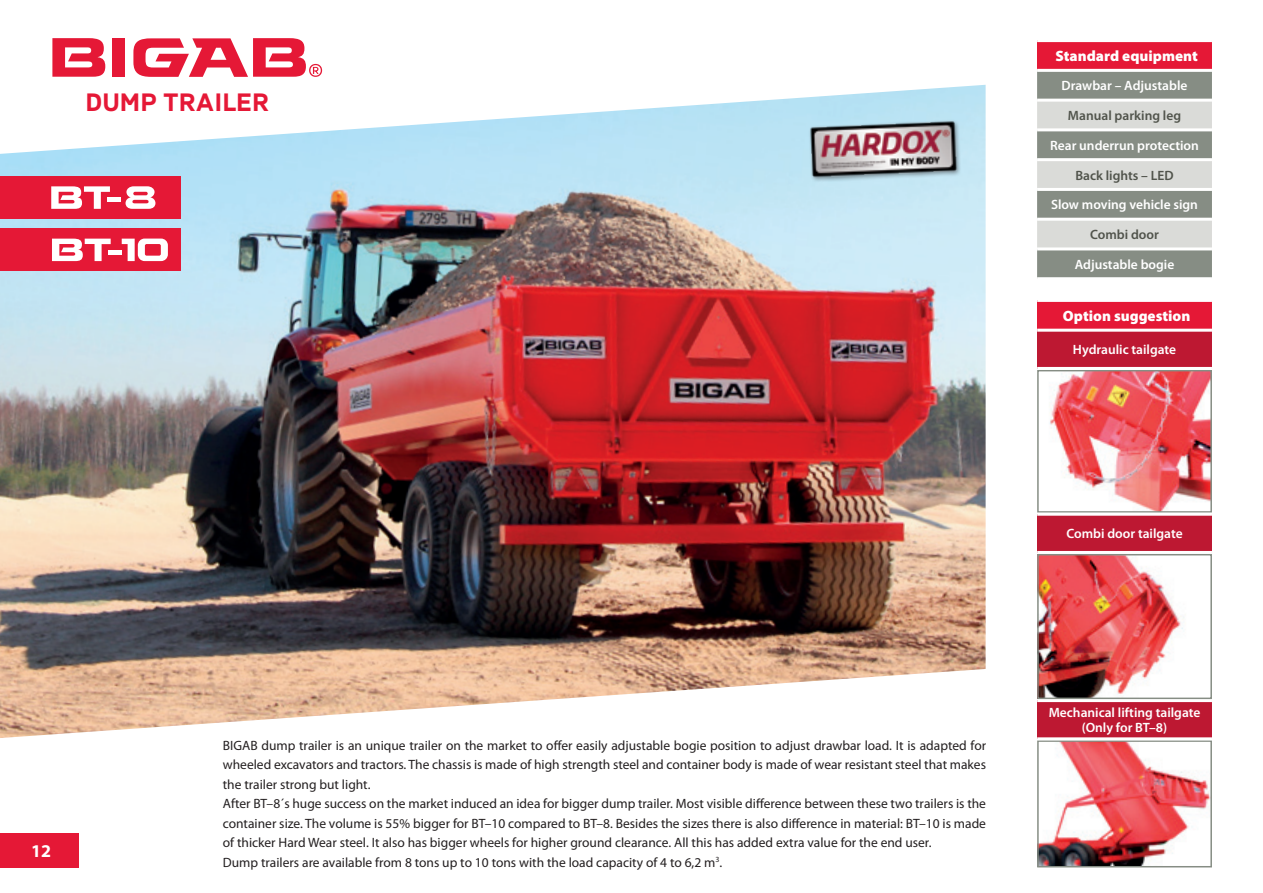
<style>
.page{position:relative;width:1263px;height:893px;background:#fff}
.page>*{position:absolute;margin:0;border:0;box-sizing:border-box;transform-origin:0 0}
.t1{font:700 27px "Accord Alternate W00 Xtra";color:#e51836}
.t2{font:700 18px "Myriad Pro";color:#fff}
.t3{font:900 15px "Myriad Pro";color:#fff}
.t4{font:13.5px/19.5px "Myriad Pro";color:#231f20}
.t5{font:600 13.5px/15px "Myriad Pro";color:#fff;text-align:center}
.t6{font:600 13.5px "Myriad Pro";color:#50534b}
</style>
<div class="page">
<img style="left:0;top:85px;width:986px;height:653px">
<div style="left:0;top:833px;width:79px;height:35px;background:#e51836"></div>
<div style="left:112px;top:38px;width:13px;height:39px;background:#e51836"></div>
<svg style="left:52px;top:38px;width:53px;height:39px"></svg>
<svg style="left:133px;top:38px;width:189px;height:39px"></svg>
<img style="left:798px;top:118px;width:166px;height:64px">
<img style="left:1049px;top:373px;width:160px;height:137px">
<div style="left:1037px;top:370px;width:175px;height:143px;border:2px solid #868d84"></div>
<div style="left:1037px;top:300px;width:175px;height:30px;background:#e51836"></div>
<div style="left:1037px;top:330px;width:175px;height:38px;background:#bd1832"></div>
<hr style="left:1037px;top:299px;width:175px;height:3px;background:#fff">
<hr style="left:1037px;top:329px;width:175px;height:3px;background:#fff">
<hr style="left:1037px;top:367px;width:175px;height:3px;background:#fff">
<div style="left:1037px;top:514px;width:175px;height:38px;background:#bd1832"></div>
<hr style="left:1037px;top:513px;width:175px;height:3px;background:#fff">
<hr style="left:1037px;top:551px;width:175px;height:3px;background:#fff">
<img style="left:1040px;top:743px;width:169px;height:121px">
<div style="left:1037px;top:740px;width:175px;height:127px;border:2px solid #868d84"></div>
<div style="left:1037px;top:701px;width:175px;height:38px;background:#bd1832"></div>
<hr style="left:1037px;top:699px;width:175px;height:3px;background:#fff">
<hr style="left:1037px;top:737px;width:175px;height:3px;background:#fff">
<div style="left:1037px;top:41px;width:175px;height:29px;background:#e51836"></div>
<svg style="left:1037px;top:72px;width:175px;height:205px;background:#aaaea8"></svg>
<hr style="left:1037px;top:39px;width:175px;height:3px;background:#fff">
<hr style="left:1037px;top:69px;width:175px;height:3px;background:#fff">
<hr style="left:1037px;top:99px;width:175px;height:3px;background:#fff">
<hr style="left:1037px;top:128px;width:175px;height:3px;background:#fff">
<hr style="left:1037px;top:158px;width:175px;height:3px;background:#fff">
<hr style="left:1037px;top:188px;width:175px;height:3px;background:#fff">
<hr style="left:1037px;top:218px;width:175px;height:3px;background:#fff">
<hr style="left:1037px;top:247px;width:175px;height:3px;background:#fff">
<div style="left:0;top:176px;width:180px;height:43px;background:#e51836"></div>
<div style="left:0;top:229px;width:180px;height:42px;background:#e51836"></div>
<hr style="left:107px;top:198px;width:14px;height:4px;background:#fff">
<svg style="left:51px;top:186px;width:59px;height:23px"></svg>
<svg style="left:126px;top:186px;width:29px;height:23px"></svg>
<hr style="left:108px;top:250px;width:14px;height:4px;background:#fff">
<svg style="left:122px;top:239px;width:46px;height:22px"></svg>
<svg style="left:52px;top:239px;width:59px;height:22px"></svg>
<img style="left:1040px;top:557px;width:144px;height:139px">
<div style="left:1037px;top:554px;width:175px;height:145px;border:2px solid #868d84"></div>
<h1 class="t1" style="left:85px;top:85px;width:186px">DUMP TRAILER</h1>
<p class="t3" style="left:1055px;top:46px;width:144px">Standard equipment</p>
<p class="t5" style="left:1061px;top:78px;width:127px">Drawbar – Adjustable</p>
<p class="t6" style="left:1068px;top:107px;width:115px">Manual parking leg</p>
<p class="t5" style="left:1050px;top:137px;width:150px">Rear underrun protection</p>
<p class="t6" style="left:1075px;top:166px;width:100px">Back lights – LED</p>
<p class="t5" style="left:1051px;top:197px;width:148px">Slow moving vehicle sign</p>
<p class="t6" style="left:1090px;top:226px;width:70px">Combi door</p>
<p class="t5" style="left:1075px;top:257px;width:101px">Adjustable bogie</p>
<p class="t3" style="left:1063px;top:306px;width:129px">Option suggestion</p>
<p class="t5" style="left:1073px;top:342px;width:105px">Hydraulic tailgate</p>
<h2 class="t2" style="left:31px;top:839px;width:21px">12</h2>
<p class="t5" style="left:1066px;top:526px;width:118px">Combi door tailgate</p>
<p class="t4" style="left:223px;top:735px;width:765px">BIGAB dump trailer is an unique trailer on the market to offer easily adjustable bogie position to adjust drawbar load. It is adapted for wheeled excavators and tractors. The chassis is made of high strength steel and container body is made of wear resistant steel that makes the trailer strong but light.<br>After BT–8´s huge success on the market induced an idea for bigger dump trailer. Most visible difference between these two trailers is the container size. The volume is 55% bigger for BT–10 compared to BT–8. Besides the sizes there is also difference in material: BT–10 is made of thicker Hard Wear steel. It also has bigger wheels for higher ground clearance. All this has added extra value for the end user.<br>Dump trailers are available from 8 tons up to 10 tons with the load capacity of 4 to 6,2 m<sup>3</sup>.</p>
<p class="t5" style="left:1049px;top:705px;width:153px">Mechanical lifting tailgate (Only for BT–8)</p>
</div>
